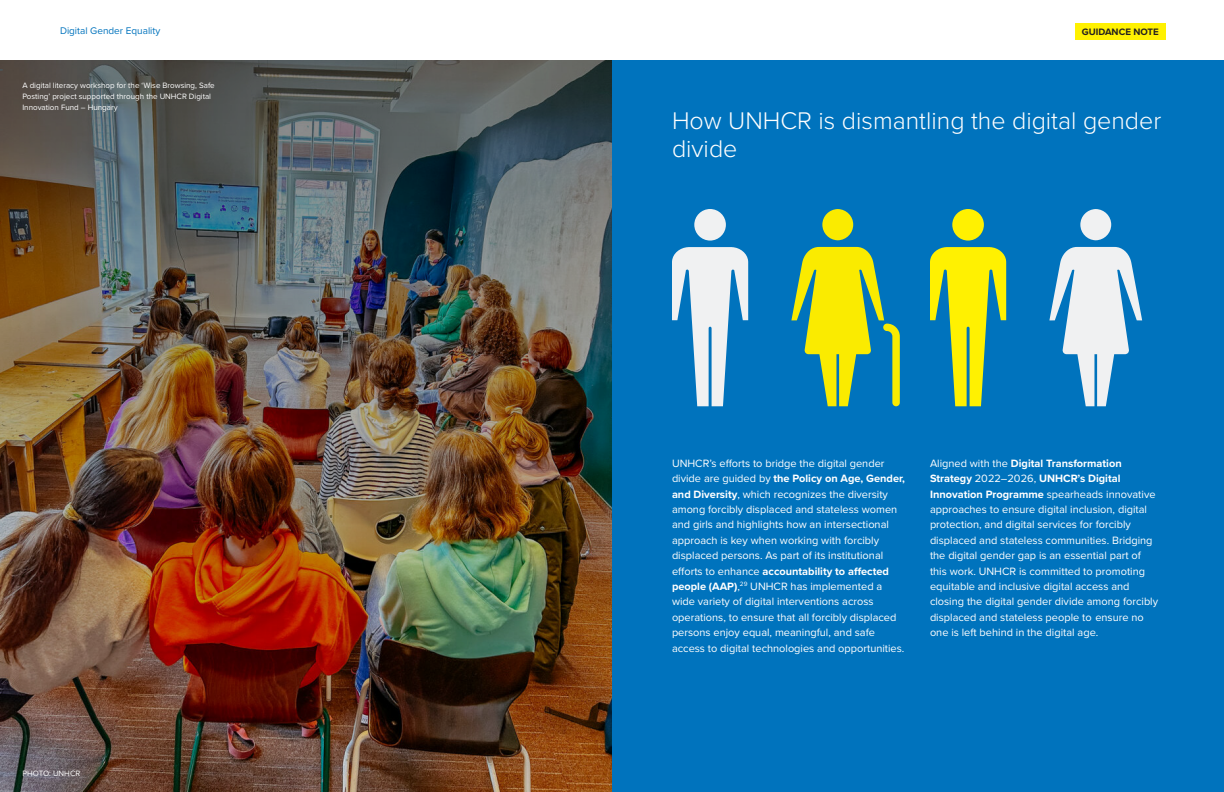
<style>
.page{position:relative;width:1224px;height:792px;background:#fff}
.page>*{position:absolute;margin:0;border:0;box-sizing:border-box;transform-origin:0 0}
.Body_Copy{font:300 25px/28px "Proxima Nova";color:#fff}
.Body_Copy-2{font:11px/15.4px "Proxima Nova";color:#fff}
.Body_Copy-3{font:10px "Proxima Nova";color:#0073bd}
.Body_Copy-4{font:700 9.7px "Proxima Nova";color:#231f20}
.Captions{font:8px/11.2px "Proxima Nova";color:#fff}
.s1{font-weight:700}
</style>
<div class="page">
<div style="left:612px;top:60px;width:612px;height:732px;background:#0073bd"></div>
<svg style="left:822px;top:209px;width:31px;height:31px"></svg>
<svg style="left:672px;top:247px;width:76px;height:159px"></svg>
<div style="left:694px;top:209px;width:32px;height:32px;background:#f0f1f2;border-radius:50%"></div>
<svg style="left:1049px;top:247px;width:93px;height:159px"></svg>
<svg style="left:1080px;top:209px;width:31px;height:31px"></svg>
<svg style="left:930px;top:247px;width:76px;height:159px"></svg>
<div style="left:952px;top:209px;width:32px;height:32px;background:#fff101;border-radius:50%"></div>
<img style="left:0;top:60px;width:612px;height:732px">
<svg style="left:791px;top:247px;width:109px;height:159px"></svg>
<div style="left:1075px;top:23px;width:91px;height:16px;background:#fff101"></div>
<p class="Body_Copy-3" style="left:60px;top:23px;width:102px">Digital Gender Equality</p>
<p class="Body_Copy-4" style="left:1082px;top:24px;width:79px">GUIDANCE NOTE</p>
<p class="Captions" style="left:22px;top:79px;width:194px">A digital literacy workshop for the ‘Wise Browsing, Safe<br>Posting’ project supported through the UNHCR Digital<br>Innovation Fund – Hungary</p>
<p class="Captions" style="left:22px;top:767px;width:59px">PHOTO: UNHCR</p>
<p class="Body_Copy" style="left:672px;top:106px;width:491px">How UNHCR is dismantling the digital gender divide</p>
<p class="Body_Copy-2" style="left:672px;top:455px;width:234px">UNHCR’s efforts to bridge the digital gender divide are guided by <span class="s1">the Policy on Age, Gender, and Diversity</span>, which recognizes the diversity among forcibly displaced and stateless women and girls and highlights how an intersectional approach is key when working with forcibly displaced persons. As part of its institutional efforts to enhance <span class="s1">accountability to affected people (AAP)</span>,<sup>29</sup> UNHCR has implemented a wide variety of digital interventions across operations, to ensure that all forcibly displaced persons enjoy equal, meaningful, and safe access to digital technologies and opportunities.</p>
<p class="Body_Copy-2" style="left:930px;top:455px;width:230px">Aligned with the <span class="s1">Digital Transformation Strategy</span> 2022–2026, <span class="s1">UNHCR’s Digital Innovation Programme</span> spearheads innovative approaches to ensure digital inclusion, digital protection, and digital services for forcibly displaced and stateless communities. Bridging the digital gender gap is an essential part of this work. UNHCR is committed to promoting equitable and inclusive digital access and closing the digital gender divide among forcibly displaced and stateless people to ensure no one is left behind in the digital age.</p>
</div>
